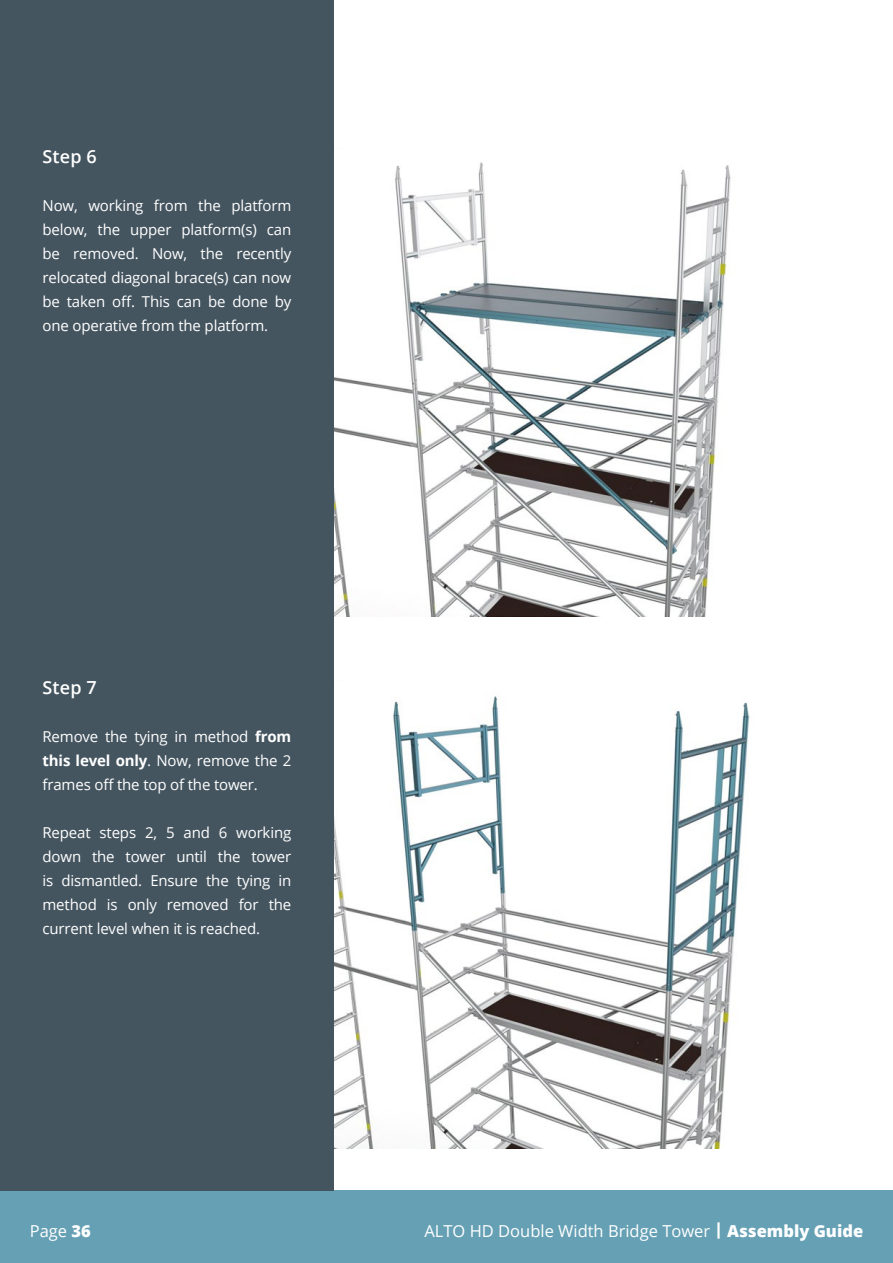
<style>
.page{position:relative;width:893px;height:1263px;background:#fff}
.page>*{position:absolute;margin:0;border:0;box-sizing:border-box;transform-origin:0 0}
.t1{font:600 18px "Open Sans";letter-spacing:.01em;color:#fff}
.t2{font:16.5px "Open Sans";color:#fff}
.t3{font:15px/24px "Open Sans";letter-spacing:-.01em;color:#fff;text-align:justify}
.s1{font-weight:700}
.s2{font-weight:800}
</style>
<div class="page">
<img style="left:334px;top:162px;width:397px;height:454px">
<img style="left:334px;top:695px;width:416px;height:453px">
<div style="left:0;top:1191px;width:893px;height:72px;background:#65a0b4"></div>
<div style="left:0;top:0;width:334px;height:1191px;background:#455560"></div>
<p class="t1" style="left:43px;top:144px;width:56px">Step 6</p>
<p class="t3" style="left:43px;top:193px;width:250px">Now, working from the platform below, the upper platform(s) can be removed. Now, the recently relocated diagonal brace(s) can now be taken off. This can be done by one operative from the platform.</p>
<p class="t1" style="left:43px;top:675px;width:56px">Step 7</p>
<p class="t3" style="left:43px;top:724px;width:250px">Remove the tying in method <span class="s1">from this level only</span>. Now, remove the 2 frames off the top of the tower.</p>
<p class="t3" style="left:43px;top:820px;width:250px">Repeat steps 2, 5 and 6 working down the tower until the tower is dismantled. Ensure the tying in method is only removed for the current level when it is reached.</p>
<p class="t2" style="left:30px;top:1219px;width:63px">Page <span class="s2">36</span></p>
<p class="t2" style="left:424px;top:1219px;width:440px">ALTO HD Double Width Bridge Tower <span class="s2">| Assembly Guide</span></p>
</div>
